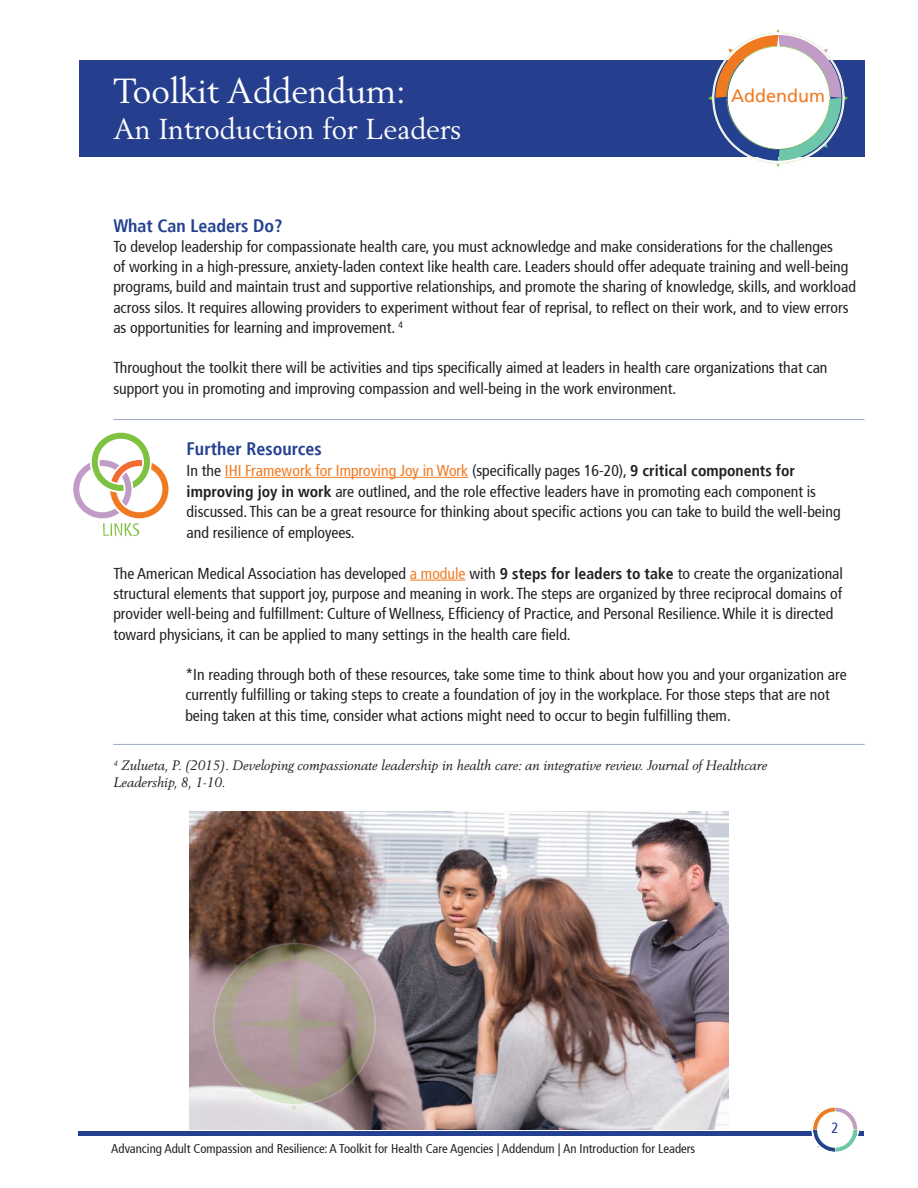
<style>
.page{position:relative;width:918px;height:1188px;background:#fff}
.page>*{position:absolute;margin:0;border:0;box-sizing:border-box;transform-origin:0 0}
.t1{font:34.5px "Berling";color:#fff}
.t2{font:28.5px "Berling";color:#fff}
.t3{font:700 condensed 18px "Frutiger";color:#234190}
.t4{font:18px "Frutiger";color:#f07a22}
.t5{font:condensed 15.75px/20.2px "Frutiger";color:#231f20}
.t6{font:condensed 15.75px "Frutiger";color:#f07a22}
.t7{font:condensed 15px "Frutiger";color:#234190}
.t8{font:italic 13.5px "Berling";color:#231f20}
.t9{font:condensed 12.75px "Frutiger";color:#231f20}
.s1{color:#231f20}
.s2{font-weight:700;color:#231f20}
.s3{font-weight:700}
.s4{color:#f07a22}
</style>
<div class="page">
<img style="left:189px;top:812px;width:540px;height:318px">
<div style="left:79px;top:60px;width:786px;height:97px;background:#253f8e"></div>
<svg style="left:708px;top:29px;width:140px;height:138px"></svg>
<div style="left:79px;top:1131px;width:785px;height:5px;background:#234190"></div>
<svg style="left:810px;top:1107px;width:50px;height:45px"></svg>
<hr style="left:225px;top:477px;width:243px;height:1px;background:#f07a22">
<hr style="left:410px;top:580px;width:56px;height:1px;background:#f07a22">
<svg style="left:73px;top:433px;width:95px;height:103px"></svg>
<hr style="left:113px;top:419px;width:752px;height:1px;background:#234190">
<hr style="left:113px;top:744px;width:752px;height:1px;background:#234190">
<svg style="left:207px;top:937px;width:174px;height:174px"></svg>
<p class="t1" style="left:113px;top:70px;width:294px">Toolkit Addendum:</p>
<p class="t2" style="left:113px;top:112px;width:349px">An Introduction for Leaders</p>
<p class="t4" style="left:731px;top:88px;width:95px">Addendum</p>
<p class="t3" style="left:113px;top:217px;width:171px">What Can Leaders Do?</p>
<p class="t5" style="left:113px;top:238px;width:744px">To develop leadership for compassionate health care, you must acknowledge and make considerations for the challenges<br>of working in a high-pressure, anxiety-laden context like health care. Leaders should offer adequate training and well-being programs, build and maintain trust and supportive relationships, and promote the sharing of knowledge, skills, and workload across silos. It requires allowing providers to experiment without fear of reprisal, to reflect on their work, and to view errors as opportunities for learning and improvement. <sup>4</sup></p>
<p class="t5" style="left:113px;top:359px;width:716px">Throughout the toolkit there will be activities and tips specifically aimed at leaders in health care organizations that can support you in promoting and improving compassion and well-being in the work environment.</p>
<p class="t3" style="left:187px;top:441px;width:137px">Further Resources</p>
<p class="t6" style="left:187px;top:464px;width:610px"><span class="s1">In the</span> IHI Framework for Improving Joy in Work <span class="s1">(specifically pages 16-20),</span> <span class="s2">9 critical components for</span></p>
<p class="t5" style="left:187px;top:483px;width:631px"><span class="s3">improving joy in work</span> are outlined, and the role effective leaders have in promoting each component is</p>
<p class="t5" style="left:187px;top:503px;width:655px">discussed. This can be a great resource for thinking about specific actions you can take to build the well-being and resilience of employees.</p>
<p class="t5" style="left:113px;top:565px;width:731px">The American Medical Association has developed <span class="s4">a module</span> with <span class="s3">9 steps for leaders to take</span> to create the organizational structural elements that support joy, purpose and meaning in work. The steps are organized by three reciprocal domains of provider well-being and fulfillment: Culture of Wellness, Efficiency of Practice, and Personal Resilience. While it is directed toward physicians, it can be applied to many settings in the health care field.</p>
<p class="t5" style="left:185px;top:666px;width:663px">*In reading through both of these resources, take some time to think about how you and your organization are currently fulfilling or taking steps to create a foundation of joy in the workplace. For those steps that are not being taken at this time, consider what actions might need to occur to begin fulfilling them.</p>
<p class="t8" style="left:113px;top:757px;width:656px"><sup>4</sup> Zulueta, P. (2015). Developing compassionate leadership in health care: an integrative review. Journal of Healthcare</p>
<p class="t8" style="left:113px;top:774px;width:114px">Leadership, 8, 1-10.</p>
<p class="t9" style="left:111px;top:1143px;width:586px">Advancing Adult Compassion and Resilience: A Toolkit for Health Care Agencies | Addendum | An Introduction for Leaders</p>
<p class="t7" style="left:832px;top:1122px;width:9px">2</p>
</div>
